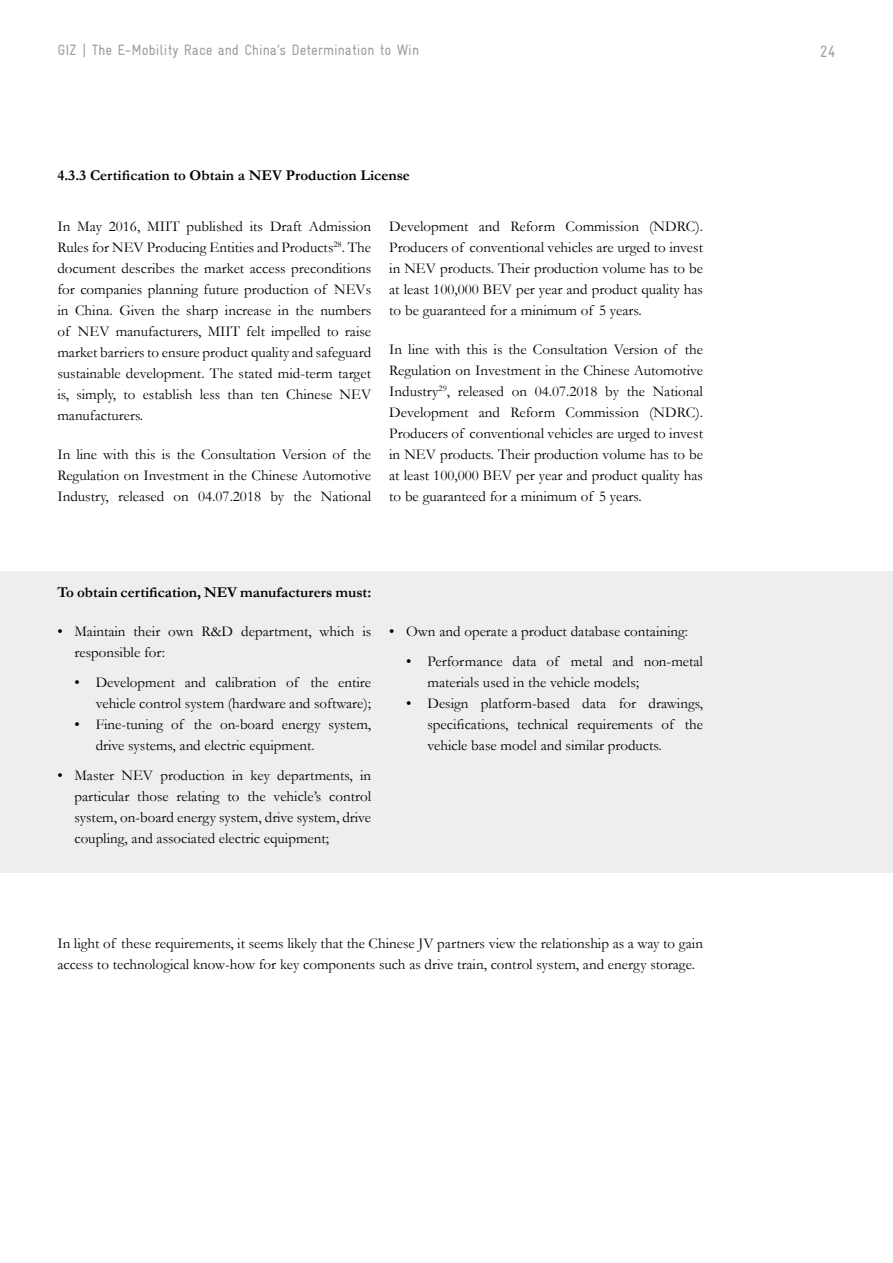
<style>
.page{position:relative;width:893px;height:1263px;background:#fff}
.page>*{position:absolute;margin:0;border:0;box-sizing:border-box;transform-origin:0 0}
.t1{font:16.5px "Gravur Condensed";color:#9d9d9c}
.t2{font:15px/21px "Garamond";color:#000;text-align:justify}
.t3{font:700 15px "Garamond";color:#000}
.t4{font:15px "Gravur Condensed";color:#9d9d9c}
</style>
<div class="page">
<div style="left:0;top:571px;width:893px;height:302px;background:#eee"></div>
<p class="t4" style="left:57px;top:41px;width:363px">GIZ | The E-Mobility Race and China’s Determination to Win</p>
<p class="t1" style="left:820px;top:42px;width:17px">24</p>
<p class="t3" style="left:57px;top:165px;width:354px">4.3.3 Certification to Obtain a NEV Production License</p>
<p class="t2" style="left:57px;top:215px;width:315px">In May 2016, MIIT published its Draft Admission Rules for NEV Producing Entities and Products<sup>28</sup>. The document describes the market access preconditions for companies planning future production of NEVs in China. Given the sharp increase in the numbers of NEV manufacturers, MIIT felt impelled to raise market barriers to ensure product quality and safeguard sustainable development. The stated mid-term target is, simply, to establish less than ten Chinese NEV manufacturers.</p>
<p class="t2" style="left:57px;top:443px;width:315px">In line with this is the Consultation Version of the Regulation on Investment in the Chinese Automotive Industry, released on 04.07.2018 by the National</p>
<p class="t2" style="left:389px;top:215px;width:315px">Development and Reform Commission (NDRC).<br>Producers of conventional vehicles are urged to invest in NEV products. Their production volume has to be at least 100,000 BEV per year and product quality has to be guaranteed for a minimum of 5 years.</p>
<p class="t2" style="left:389px;top:338px;width:315px">In line with this is the Consultation Version of the Regulation on Investment in the Chinese Automotive Industry<sup>29</sup>, released on 04.07.2018 by the National Development and Reform Commission (NDRC).<br>Producers of conventional vehicles are urged to invest in NEV products. Their production volume has to be at least 100,000 BEV per year and product quality has to be guaranteed for a minimum of 5 years.</p>
<p class="t3" style="left:57px;top:582px;width:315px">To obtain certification, NEV manufacturers must:</p>
<p class="t2" style="left:74px;top:620px;width:298px;text-indent:-17px">• Maintain their own R&amp;D department, which is responsible for:</p>
<p class="t2" style="left:74px;top:671px;width:298px;text-align:right">• Development and calibration of the entire vehicle control system (hardware and software);</p>
<p class="t2" style="left:96px;top:713px;width:277px;text-indent:-21px">• Fine-tuning of the on-board energy system, drive systems, and electric equipment.</p>
<p class="t2" style="left:74px;top:764px;width:298px;text-indent:-17px">• Master NEV production in key departments, in particular those relating to the vehicle’s control system, on-board energy system, drive system, drive coupling, and associated electric equipment;</p>
<p class="t2" style="left:389px;top:620px;width:300px">• Own and operate a product database containing:</p>
<p class="t2" style="left:427px;top:650px;width:277px;text-indent:-21px">• Performance data of metal and non-metal materials used in the vehicle models;</p>
<p class="t2" style="left:427px;top:692px;width:277px;text-indent:-21px">• Design platform-based data for drawings, specifications, technical requirements of the vehicle base model and similar products.</p>
<p class="t2" style="left:57px;top:933px;width:647px">In light of these requirements, it seems likely that the Chinese JV partners view the relationship as a way to gain access to technological know-how for key components such as drive train, control system, and energy storage.</p>
</div>
